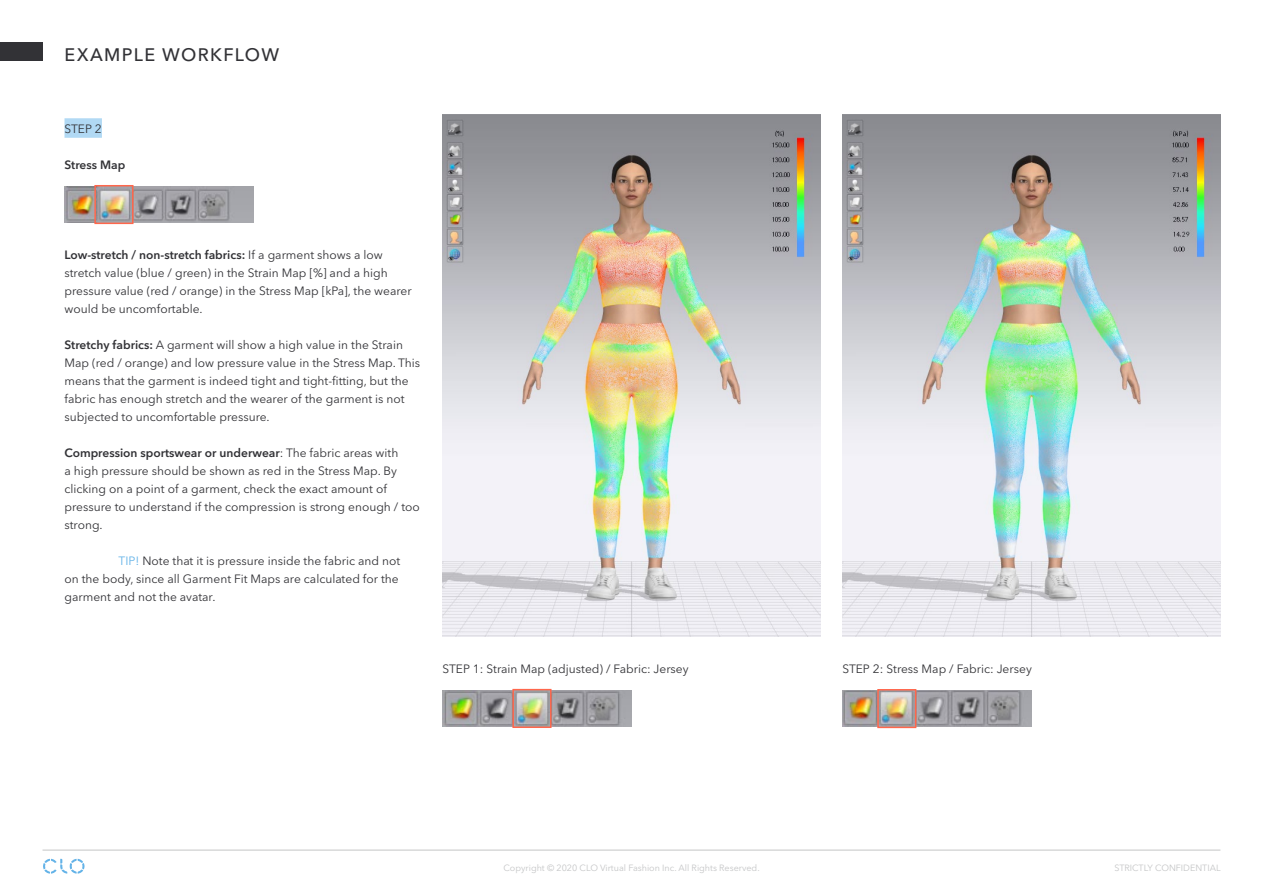
<style>
.page{position:relative;width:1263px;height:893px;background:#fff}
.page>*{position:absolute;margin:0;border:0;box-sizing:border-box;transform-origin:0 0}
.t1{font:500 18px "Avenir Next LT Pro";letter-spacing:.075em;color:#323236}
.t2{font:12px/18px "Avenir Next LT Pro";color:#323236}
.t3{font:600 12px "Avenir Next LT Pro";color:#323236}
.t4{font:9px "Avenir Next LT Pro";color:#c4c5c6}
.s1{font-weight:600}
.s2{color:#64b3e8}
</style>
<div class="page">
<img style="left:442px;top:115px;width:378px;height:522px">
<img style="left:842px;top:115px;width:378px;height:522px">
<img style="left:65px;top:187px;width:189px;height:36px">
<img style="left:442px;top:691px;width:189px;height:36px">
<img style="left:842px;top:691px;width:189px;height:36px">
<div style="left:65px;top:118px;width:37px;height:20px;background:#b1d9f4"></div>
<div style="left:877px;top:689px;width:39px;height:39px;border:2px solid #ff674c"></div>
<div style="left:512px;top:689px;width:39px;height:39px;border:2px solid #ff674c"></div>
<div style="left:94px;top:185px;width:40px;height:39px;border:2px solid #ff674c"></div>
<svg style="left:43px;top:859px;width:42px;height:15px"></svg>
<div style="left:0;top:43px;width:43px;height:18px;background:#323236"></div>
<hr style="left:43px;top:850px;width:1177px;height:1px;background:#c4c5c6">
<h1 class="t1" style="left:65px;top:43px;width:216px">EXAMPLE WORKFLOW</h1>
<p class="t2" style="left:65px;top:119px;width:39px">STEP 2</p>
<p class="t3" style="left:65px;top:157px;width:62px">Stress Map</p>
<p class="t2" style="left:65px;top:245px;width:349px"><span class="s1">Low-stretch / non-stretch fabrics:</span> If a garment shows a low stretch value (blue / green) in the Strain Map [%] and a high pressure value (red / orange) in the Stress Map [kPa], the wearer would be uncomfortable.</p>
<p class="t2" style="left:65px;top:335px;width:357px"><span class="s1">Stretchy fabrics:</span> A garment will show a high value in the Strain Map (red / orange) and low pressure value in the Stress Map. This means that the garment is indeed tight and tight-fitting, but the fabric has enough stretch and the wearer of the garment is not subjected to uncomfortable pressure.</p>
<p class="t2" style="left:65px;top:443px;width:357px"><span class="s1">Compression sportswear or underwear</span>: The fabric areas with<br>a high pressure should be shown as red in the Stress Map. By clicking on a point of a garment, check the exact amount of pressure to understand if the compression is strong enough / too strong.</p>
<p class="t2" style="left:65px;top:551px;width:337px;text-indent:54px"><span class="s2">TIP!</span> Note that it is pressure inside the fabric and not on the body, since all Garment Fit Maps are calculated for the garment and not the avatar.</p>
<p class="t2" style="left:442px;top:659px;width:248px">STEP 1: Strain Map (adjusted) / Fabric: Jersey</p>
<p class="t2" style="left:842px;top:659px;width:191px">STEP 2: Stress Map / Fabric: Jersey</p>
<p class="t4" style="left:503px;top:862px;width:258px">Copyright © 2020 CLO Virtual Fashion Inc. All Rights Reserved.</p>
<p class="t4" style="left:1114px;top:862px;width:108px">STRICTLY CONFIDENTIAL</p>
</div>
